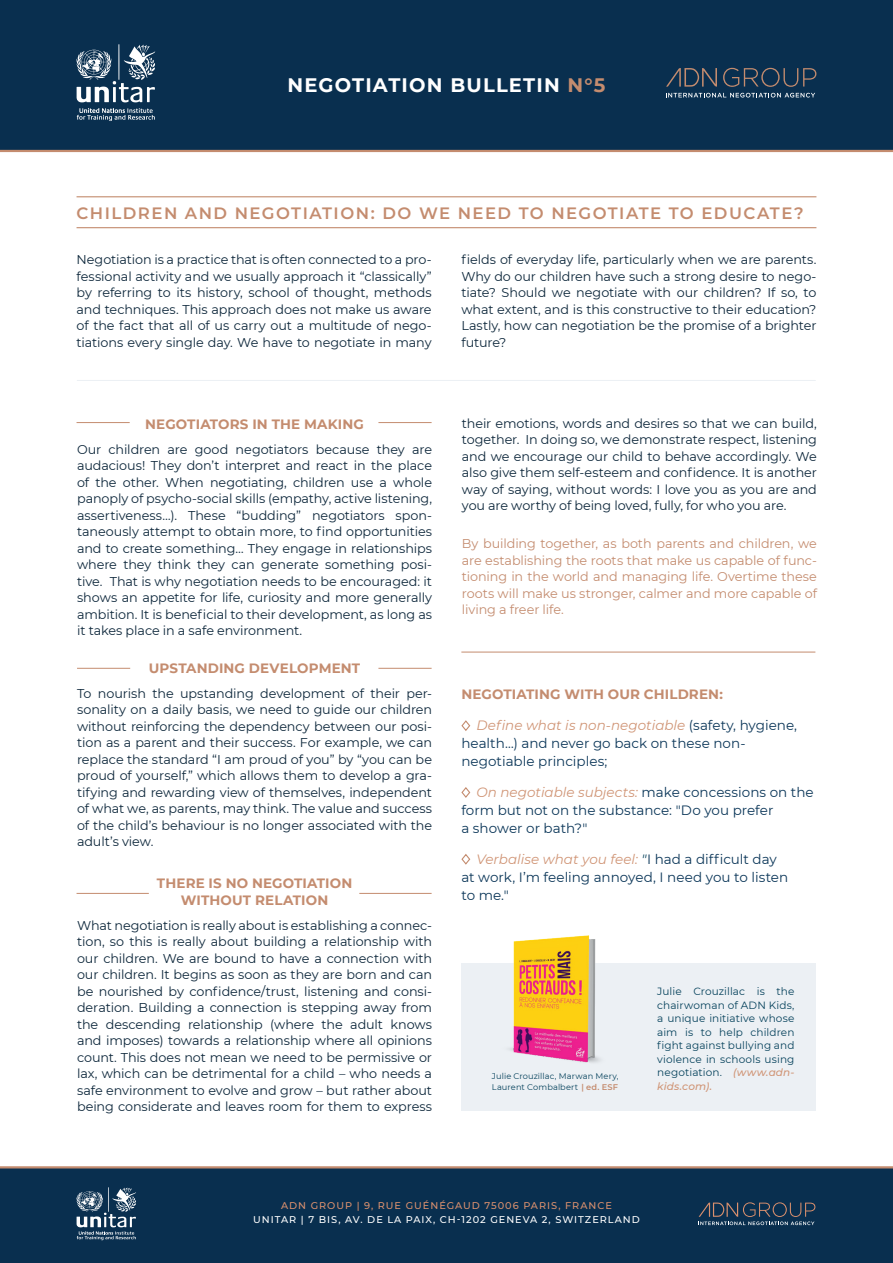
<style>
.page{position:relative;width:893px;height:1263px;background:#fff}
.page>*{position:absolute;margin:0;border:0;box-sizing:border-box;transform-origin:0 0}
.t1{font:700 19.5px "Montserrat";letter-spacing:.06em;color:#fff}
.t2{font:600 16.5px "Montserrat";letter-spacing:.09em;color:#c48c6f}
.t3{font:13.5px/18px "Montserrat";color:#0c3759}
.t4{font:700 13.5px/16.5px "Montserrat";letter-spacing:.01em;color:#c48c6f;text-align:center}
.t5{font:12.75px/16.5px "Montserrat";letter-spacing:-.005em;color:#0d273b;text-align:justify}
.t6{font:12.75px/16.5px "Montserrat";letter-spacing:-.005em;color:#c48c6f;text-align:justify}
.t7{font:10.5px/13.5px "Montserrat";letter-spacing:.015em;color:#06425c;text-align:justify}
.t8{font:500 9.75px "Montserrat";letter-spacing:.1em;color:#fff}
.t9{font:500 9.75px "Montserrat";letter-spacing:.1em;color:#da906e}
.t10{font:8.25px/11.2px "Montserrat";letter-spacing:.015em;color:#06425c}
.s1{color:#c48c6f}
.s2{font-style:italic;color:#d09576}
.s3{font-style:italic;color:#06425c}
.s4{font-weight:600;color:#c48c6f}
.s5{font-weight:500;font-style:italic;color:#d09576}
</style>
<div class="page">
<div style="left:0;top:0;width:893px;height:151px;background:#092f4f"></div>
<div style="left:0;top:1167px;width:893px;height:96px;background:#092f4f"></div>
<hr style="left:0;top:150px;width:893px;height:2px;background:#c48c6f">
<hr style="left:0;top:1166px;width:893px;height:2px;background:#c48c6f">
<svg style="left:698px;top:1202px;width:117px;height:23px"></svg>
<svg style="left:76px;top:1187px;width:60px;height:53px"></svg>
<svg style="left:76px;top:44px;width:79px;height:77px"></svg>
<svg style="left:666px;top:68px;width:51px;height:19px"></svg>
<svg style="left:723px;top:68px;width:93px;height:19px"></svg>
<svg style="left:666px;top:93px;width:149px;height:5px"></svg>
<hr style="left:77px;top:196px;width:739px;height:1px;background:#c48c6f">
<hr style="left:77px;top:227px;width:739px;height:1px;background:#c48c6f">
<hr style="left:378px;top:422px;width:54px;height:1px;background:#c48c6f">
<hr style="left:378px;top:668px;width:54px;height:1px;background:#c48c6f">
<hr style="left:77px;top:668px;width:53px;height:1px;background:#c48c6f">
<hr style="left:77px;top:422px;width:53px;height:1px;background:#c48c6f">
<hr style="left:77px;top:893px;width:72px;height:1px;background:#c48c6f">
<hr style="left:359px;top:893px;width:73px;height:1px;background:#c48c6f">
<hr style="left:77px;top:380px;width:739px;height:1px;background:#ecf0f4">
<div style="left:462px;top:964px;width:354px;height:147px;background:#ecf0f4"></div>
<hr style="left:461px;top:652px;width:354px;height:1px;background:#c48c6f">
<svg style="left:461px;top:720px;width:10px;height:11px"></svg>
<svg style="left:461px;top:787px;width:10px;height:11px"></svg>
<svg style="left:461px;top:854px;width:10px;height:11px"></svg>
<img style="left:498px;top:935px;width:110px;height:128px">
<h1 class="t1" style="left:287px;top:71px;width:320px">NEGOTIATION BULLETIN <span class="s1">N°5</span></h1>
<p class="t2" style="left:77px;top:201px;width:729px">CHILDREN AND NEGOTIATION: DO WE NEED TO NEGOTIATE TO EDUCATE?</p>
<p class="t5" style="left:77px;top:251px;width:357px">Negotiation is a practice that is often connected to a pro&shy;fessional activity and we usually approach it “classically” by referring to its history, school of thought, methods and techniques. This approach does not make us aware of the fact that all of us carry out a multitude of nego&shy;tiations every single day. We have to negotiate in many</p>
<p class="t5" style="left:461px;top:251px;width:357px">fields of everyday life, particularly when we are parents.<br>Why do our children have such a strong desire to nego&shy;tiate? Should we negotiate with our children? If so, to what extent, and is this constructive to their education?<br>Lastly, how can negotiation be the promise of a brighter future?</p>
<p class="t4" style="left:145px;top:415px;width:220px">NEGOTIATORS IN THE MAKING</p>
<p class="t5" style="left:77px;top:440px;width:357px">Our children are good negotiators because they are audacious! They don’t interpret and react in the place of the other. When negotiating, children use a whole panoply of psycho-social skills (empathy, active listening, assertiveness…). These “budding” negotiators spon&shy;taneously attempt to obtain more, to find opportunities and to create something… They engage in relationships where they think they can generate something posi&shy;tive. That is why negotiation needs to be encouraged: it shows an appetite for life, curiosity and more generally ambition. It is beneficial to their development, as long as it takes place in a safe environment.</p>
<p class="t4" style="left:149px;top:659px;width:213px">UPSTANDING DEVELOPMENT</p>
<p class="t5" style="left:77px;top:685px;width:357px">To nourish the upstanding development of their per&shy;sonality on a daily basis, we need to guide our children without reinforcing the dependency between our posi&shy;tion as a parent and their success. For example, we can replace the standard “I am proud of you” by “you can be proud of yourself,” which allows them to develop a gra&shy;tifying and rewarding view of themselves, independent of what we, as parents, may think. The value and success of the child’s behaviour is no longer associated with the adult’s view.</p>
<p class="t4" style="left:157px;top:875px;width:197px">THERE IS NO NEGOTIATION<br>WITHOUT RELATION</p>
<p class="t5" style="left:77px;top:917px;width:357px">What negotiation is really about is establishing a connec&shy;tion, so this is really about building a relationship with our children. We are bound to have a connection with our children. It begins as soon as they are born and can be nourished by confidence/trust, listening and consi&shy;deration. Building a connection is stepping away from the descending relationship (where the adult knows and imposes) towards a relationship where all opinions count. This does not mean we need to be permissive or lax, which can be detrimental for a child – who needs a safe environment to evolve and grow – but rather about being considerate and leaves room for them to express</p>
<p class="t5" style="left:462px;top:415px;width:357px">their emotions, words and desires so that we can build, together. In doing so, we demonstrate respect, listening and we encourage our child to behave accordingly. We also give them self-esteem and confidence. It is another way of saying, without words: I love you as you are and you are worthy of being loved, fully, for who you are.</p>
<p class="t6" style="left:462px;top:535px;width:357px">By building together, as both parents and children, we are establishing the roots that make us capable of func&shy;tioning in the world and managing life. Overtime these roots will make us stronger, calmer and more capable of living a freer life.</p>
<p class="t4" style="left:461px;top:686px;width:263px">NEGOTIATING WITH OUR CHILDREN:</p>
<p class="t3" style="left:461px;top:716px;width:337px;text-indent:15px"><span class="s2">Define what is non-negotiable</span> (safety, hygiene, health…) and never go back on these non&shy;negotiable principles;</p>
<p class="t3" style="left:461px;top:783px;width:354px;text-indent:15px"><span class="s2">On negotiable subjects:</span> make concessions on the form but not on the substance: "Do you prefer<br>a shower or bath?"</p>
<p class="t3" style="left:461px;top:849px;width:328px;text-indent:15px"><span class="s2">Verbalise what you feel:</span> <span class="s3">"</span>I had a difficult day at work, I’m feeling annoyed, I need you to listen to me."</p>
<p class="t10" style="left:492px;top:1070px;width:128px">Julie Crouzillac, Marwan Mery,<br>Laurent Combalbert <span class="s4">| ed. ESF</span></p>
<p class="t7" style="left:657px;top:984px;width:139px">Julie Crouzillac is the chairwoman of ADN Kids, a unique initiative whose aim is to help children fight against bullying and violence in schools using negotiation. <span class="s5">(www.adn&shy;kids.com).</span></p>
<p class="t9" style="left:281px;top:1199px;width:332px">ADN GROUP | 9, RUE GUÉNÉGAUD 75006 PARIS, FRANCE</p>
<p class="t8" style="left:253px;top:1213px;width:388px">UNITAR | 7 BIS, AV. DE LA PAIX, CH-1202 GENEVA 2, SWITZERLAND</p>
</div>
